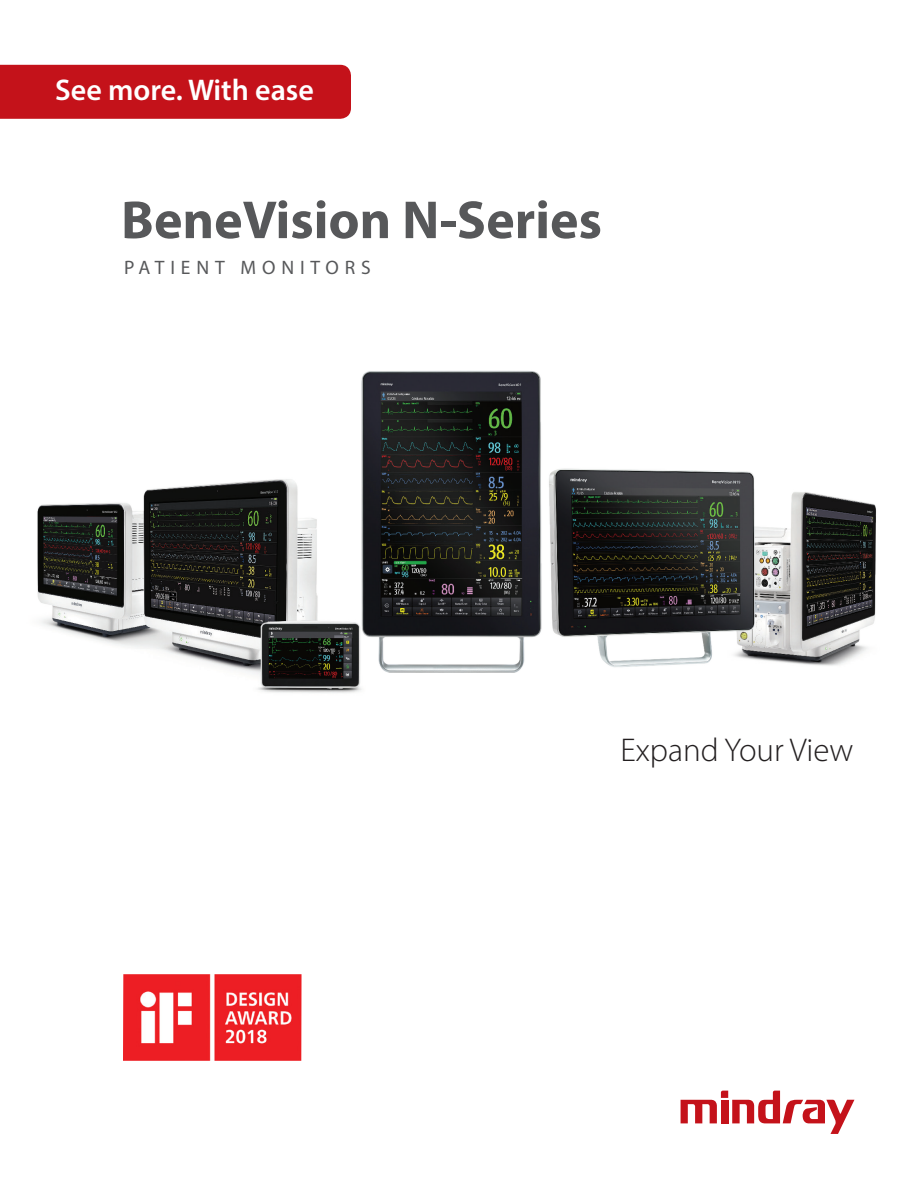
<style>
.page{position:relative;width:918px;height:1188px;background:#fff}
.page>*{position:absolute;margin:0;border:0;box-sizing:border-box;transform-origin:0 0}
.t1{font:700 54px "Myriad Pro";color:#57585a}
.t2{font:300 33px "Myriad Pro";color:#231f20}
.t3{font:600 30px "Myriad Pro";color:#fff}
.t4{font:19.5px "Myriad Pro";letter-spacing:.3em;color:#57585a}
</style>
<div class="page">
<svg style="left:681px;top:1091px;width:173px;height:43px"></svg>
<div style="left:0;top:65px;width:351px;height:54px;background:#c4121a"></div>
<img style="left:37px;top:370px;width:839px;height:323px">
<img style="left:123px;top:974px;width:179px;height:87px">
<p class="t3" style="left:55px;top:70px;width:260px">See more. With ease</p>
<p class="t1" style="left:121px;top:185px;width:482px">BeneVision N-Series</p>
<p class="t4" style="left:124px;top:256px;width:248px">PATIENT MONITORS</p>
<p class="t2" style="left:620px;top:732px;width:234px">Expand Your View</p>
</div>
